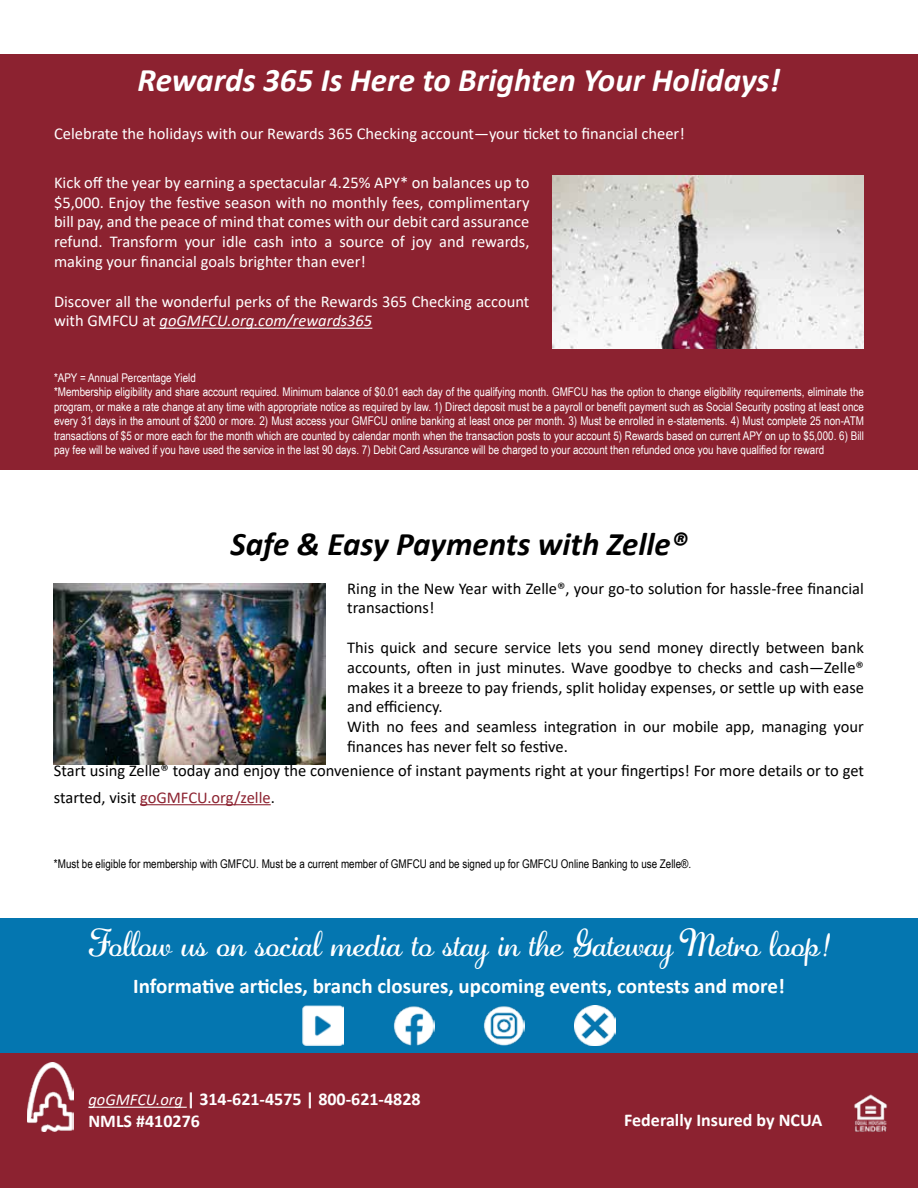
<style>
.page{position:relative;width:918px;height:1188px;background:#fff}
.page>*{position:absolute;margin:0;border:0;box-sizing:border-box;transform-origin:0 0}
.t1{font:36px "Adage Script JF";color:#fff}
.t2{font:italic 700 33px "Calibri";color:#fff}
.t3{font:italic 700 33px "Calibri";color:#000}
.t4{font:700 21px "Calibri";color:#fff}
.t5{font:700 18px/21.6px "Calibri";color:#fff}
.t6{font:16.5px/19.8px "Calibri";color:#000}
.t7{font:16.5px/19.8px "Calibri";color:#fff;text-align:justify}
.t8{font:12px/14.4px "Arial Narrow";color:#fff}
.t9{font:12px "Arial Narrow";color:#000}
.s1{font-style:italic}
.s2{color:#8c2230}
.s3{font-weight:400;font-style:italic;font-size:16.5px}
</style>
<div class="page">
<div style="left:0;top:1053px;width:918px;height:135px;background:#8c2230"></div>
<div style="left:0;top:918px;width:918px;height:135px;background:#0476b0"></div>
<div style="left:0;top:54px;width:918px;height:416px;background:#8c2230"></div>
<img style="left:552px;top:175px;width:312px;height:174px">
<img style="left:54px;top:583px;width:271px;height:181px">
<hr style="left:88px;top:1107px;width:99px;height:1px;background:#fff">
<img style="left:302px;top:1006px;width:41px;height:39px">
<img style="left:393px;top:1006px;width:41px;height:39px">
<img style="left:575px;top:1006px;width:41px;height:39px">
<img style="left:484px;top:1006px;width:41px;height:39px">
<img style="left:27px;top:1063px;width:46px;height:69px">
<hr style="left:160px;top:328px;width:212px;height:1px;background:#fff">
<hr style="left:140px;top:804px;width:131px;height:1px;background:#8c2230">
<img style="left:854px;top:1094px;width:34px;height:38px">
<h2 class="t2" style="left:138px;top:56px;width:644px">Rewards 365 Is Here to Brighten Your Holidays!</h2>
<p class="t7" style="left:54px;top:123px;width:632px">Celebrate the holidays with our Rewards 365 Checking account—your ticket to financial cheer!</p>
<p class="t7" style="left:54px;top:172px;width:477px">Kick off the year by earning a spectacular 4.25% APY* on balances up to $5,000. Enjoy the festive season with no monthly fees, complimentary bill pay, and the peace of mind that comes with our debit card assurance refund. Transform your idle cash into a source of joy and rewards, making your financial goals brighter than ever!</p>
<p class="t7" style="left:54px;top:291px;width:477px">Discover all the wonderful perks of the Rewards 365 Checking account with GMFCU at <span class="s1">goGMFCU.org.com/rewards365</span></p>
<p class="t8" style="left:54px;top:370px;width:811px">*APY = Annual Percentage Yield<br>*Membership eligibility and share account required. Minimum balance of $0.01 each day of the qualifying month. GMFCU has the option to change eligibility requirements, eliminate the program, or make a rate change at any time with appropriate notice as required by law. 1) Direct deposit must be a payroll or benefit payment such as Social Security posting at least once every 31 days in the amount of $200 or more. 2) Must access your GMFCU online banking at least once per month. 3) Must be enrolled in e-statements. 4) Must complete 25 non-ATM transactions of $5 or more each for the month which are counted by calendar month when the transaction posts to your account 5) Rewards based on current APY on up to $5,000. 6) Bill pay fee will be waived if you have used the service in the last 90 days. 7) Debit Card Assurance will be charged to your account then refunded once you have qualified for reward</p>
<h2 class="t3" style="left:230px;top:520px;width:459px">Safe &amp; Easy Payments with Zelle®</h2>
<p class="t6" style="left:347px;top:578px;width:518px">Ring in the New Year with Zelle®, your go-to solution for hassle-free financial transactions!</p>
<p class="t6" style="left:347px;top:637px;width:518px;text-align:justify">This quick and secure service lets you send money directly between bank accounts, often in just minutes. Wave goodbye to checks and cash—Zelle® makes it a breeze to pay friends, split holiday expenses, or settle up with ease and efficiency.</p>
<p class="t6" style="left:347px;top:716px;width:518px">With no fees and seamless integration in our mobile app, managing your finances has never felt so festive.</p>
<p class="t6" style="left:54px;top:756px;width:811px;line-height:27px">Start using Zelle® today and enjoy the convenience of instant payments right at your fingertips! For more details or to get started, visit <span class="s2">goGMFCU.org/zelle</span>.</p>
<p class="t9" style="left:54px;top:855px;width:639px">*Must be eligible for membership with GMFCU. Must be a current member of GMFCU and be signed up for GMFCU Online Banking to use Zelle®.</p>
<h2 class="t1" style="left:88px;top:920px;width:743px">Follow us on social media to stay in the Gateway Metro loop!</h2>
<h3 class="t4" style="left:133px;top:971px;width:653px">Informative articles, branch closures, upcoming events, contests and more!</h3>
<p class="t5" style="left:88px;top:1088px;width:334px"><span class="s3">goGMFCU.org</span> | 314-621-4575 | 800-621-4828<br>NMLS #410276</p>
<p class="t5" style="left:624px;top:1109px;width:200px">Federally Insured by NCUA</p>
</div>
